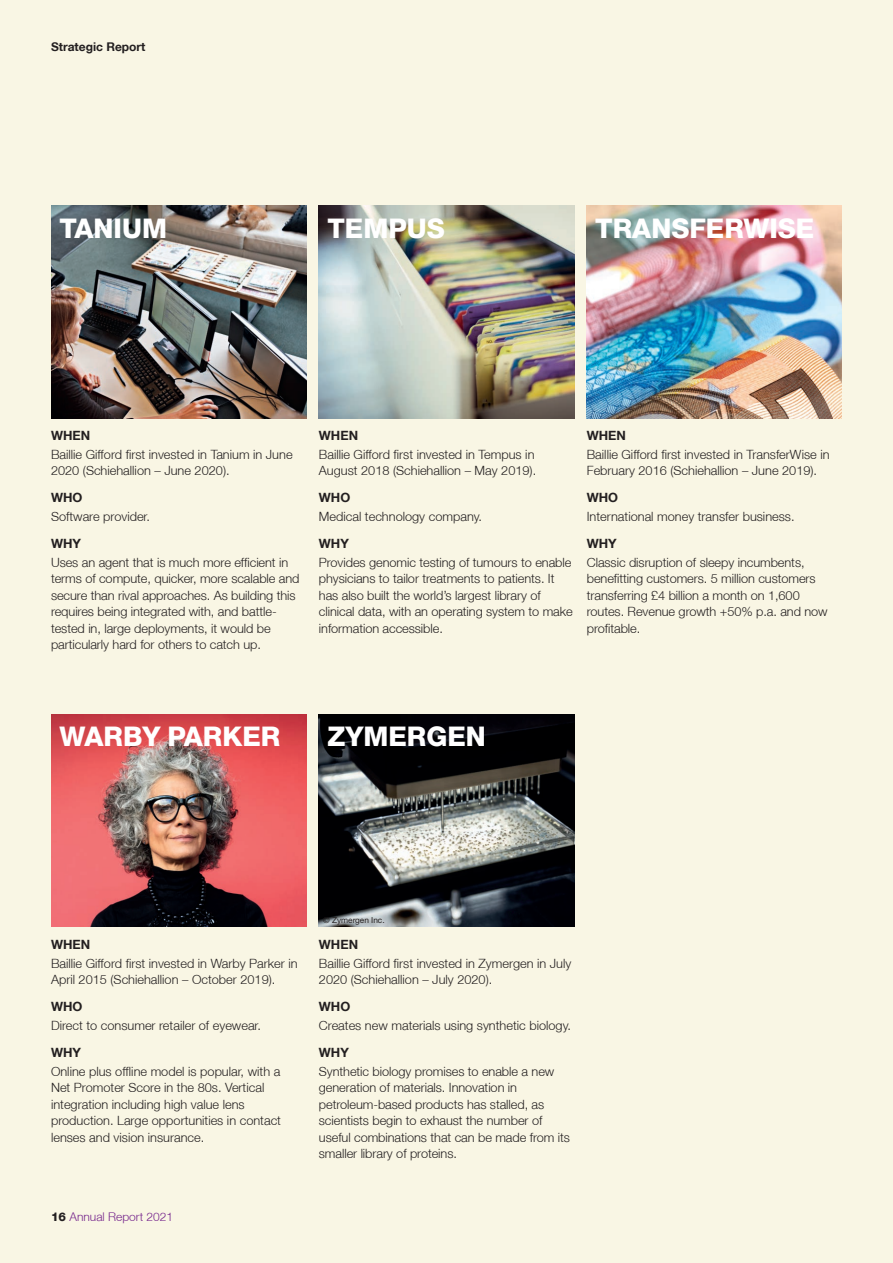
<style>
.page{position:relative;width:893px;height:1263px;background:#f9f6e4}
.page>*{position:absolute;margin:0;border:0;box-sizing:border-box;transform-origin:0 0}
.t1{font:800 27px "Helvetica Neue LT";color:#fff}
.t2{font:300 12.75px/16.5px "Helvetica Neue LT";letter-spacing:-.005em;color:#231f20}
.t3{font:700 12.75px "Helvetica Neue LT";color:#231f20}
.t4{font:300 12px "Helvetica Neue LT";color:#77278d}
.t5{font:700 12px "Helvetica Neue LT";color:#231f20}
.t6{font:8.25px "Helvetica Neue";color:#231f20}
.s1{font-weight:800;color:#231f20}
</style>
<div class="page">
<img style="left:319px;top:206px;width:255px;height:212px">
<img style="left:319px;top:714px;width:255px;height:213px">
<img style="left:587px;top:206px;width:255px;height:212px">
<img style="left:51px;top:714px;width:255px;height:213px">
<img style="left:51px;top:206px;width:255px;height:212px">
<p class="t5" style="left:51px;top:39px;width:96px">Strategic Report</p>
<h1 class="t1" style="left:60px;top:212px;width:109px">TANIUM</h1>
<h1 class="t1" style="left:327px;top:212px;width:119px">TEMPUS</h1>
<h1 class="t1" style="left:595px;top:212px;width:221px">TRANSFERWISE</h1>
<p class="t3" style="left:51px;top:428px;width:41px">WHEN</p>
<p class="t2" style="left:51px;top:446px;width:243px">Baillie Gifford first invested in Tanium in June<br>2020 (Schiehallion – June 2020).</p>
<p class="t3" style="left:51px;top:490px;width:33px">WHO</p>
<p class="t2" style="left:51px;top:508px;width:100px">Software provider.</p>
<p class="t3" style="left:51px;top:536px;width:31px">WHY</p>
<p class="t2" style="left:51px;top:554px;width:250px">Uses an agent that is much more efficient in terms of compute, quicker, more scalable and secure than rival approaches. As building this requires being integrated with, and battle&shy;tested in, large deployments, it would be particularly hard for others to catch up.</p>
<p class="t3" style="left:319px;top:428px;width:41px">WHEN</p>
<p class="t2" style="left:319px;top:446px;width:219px">Baillie Gifford first invested in Tempus in<br>August 2018 (Schiehallion – May 2019).</p>
<p class="t3" style="left:319px;top:490px;width:33px">WHO</p>
<p class="t2" style="left:319px;top:508px;width:165px">Medical technology company.</p>
<p class="t3" style="left:319px;top:536px;width:31px">WHY</p>
<p class="t2" style="left:319px;top:554px;width:255px">Provides genomic testing of tumours to enable physicians to tailor treatments to patients. It has also built the world’s largest library of clinical data, with an operating system to make information accessible.</p>
<p class="t3" style="left:587px;top:428px;width:41px">WHEN</p>
<p class="t2" style="left:587px;top:446px;width:244px">Baillie Gifford first invested in TransferWise in<br>February 2016 (Schiehallion – June 2019).</p>
<p class="t3" style="left:587px;top:490px;width:33px">WHO</p>
<p class="t2" style="left:587px;top:508px;width:209px">International money transfer business.</p>
<p class="t3" style="left:587px;top:536px;width:31px">WHY</p>
<p class="t2" style="left:587px;top:554px;width:242px">Classic disruption of sleepy incumbents, benefitting customers. 5 million customers transferring £4 billion a month on 1,600 routes. Revenue growth +50% p.a. and now profitable.</p>
<h1 class="t1" style="left:60px;top:721px;width:222px">WARBY PARKER</h1>
<h1 class="t1" style="left:327px;top:721px;width:160px">ZYMERGEN</h1>
<p class="t3" style="left:51px;top:936px;width:41px">WHEN</p>
<p class="t2" style="left:51px;top:954px;width:248px">Baillie Gifford first invested in Warby Parker in<br>April 2015 (Schiehallion – October 2019).</p>
<p class="t3" style="left:51px;top:999px;width:33px">WHO</p>
<p class="t2" style="left:51px;top:1017px;width:212px">Direct to consumer retailer of eyewear.</p>
<p class="t3" style="left:51px;top:1044px;width:31px">WHY</p>
<p class="t2" style="left:51px;top:1062px;width:232px">Online plus offline model is popular, with a Net Promoter Score in the 80s. Vertical integration including high value lens production. Large opportunities in contact lenses and vision insurance.</p>
<p class="t4" style="left:51px;top:1209px;width:124px"><span class="s1">16</span> Annual Report 2021</p>
<p class="t6" style="left:323px;top:915px;width:63px">© Zymergen Inc.</p>
<p class="t3" style="left:319px;top:936px;width:41px">WHEN</p>
<p class="t2" style="left:319px;top:954px;width:254px">Baillie Gifford first invested in Zymergen in July<br>2020 (Schiehallion – July 2020).</p>
<p class="t3" style="left:319px;top:999px;width:33px">WHO</p>
<p class="t2" style="left:319px;top:1017px;width:253px">Creates new materials using synthetic biology.</p>
<p class="t3" style="left:319px;top:1044px;width:31px">WHY</p>
<p class="t2" style="left:319px;top:1062px;width:253px">Synthetic biology promises to enable a new generation of materials. Innovation in petroleum-based products has stalled, as scientists begin to exhaust the number of useful combinations that can be made from its smaller library of proteins.</p>
</div>
